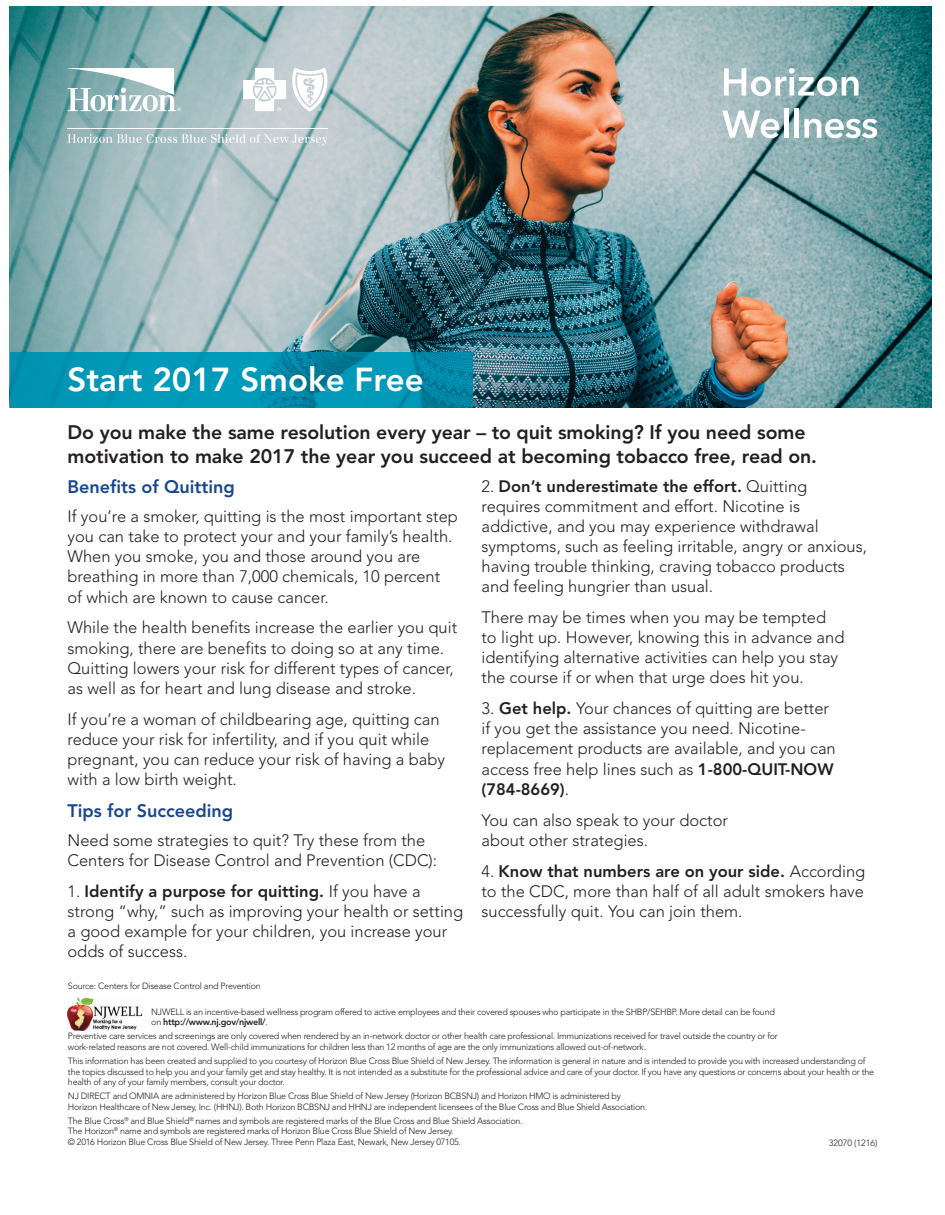
<style>
.page{position:relative;width:945px;height:1215px;background:#fff}
.page>*{position:absolute;margin:0;border:0;box-sizing:border-box;transform-origin:0 0}
.t1{font:800 33px "Avenir";color:#fff}
.t2{font:800 19.5px/24px "Avenir";letter-spacing:-.005em;color:#231f20}
.t3{font:800 18px "Avenir";color:#19468d}
.t4{font:300 16.5px/20.1px "Avenir";color:#231f20}
.t5{font:300 9px/10.5px "Avenir";letter-spacing:-.03em;color:#231f20}
.t6{font:300 9px "Avenir";letter-spacing:-.005em;color:#231f20}
.s1{font-weight:800}
</style>
<div class="page">
<img style="left:10px;top:7px;width:921px;height:401px">
<img style="left:10px;top:352px;width:462px;height:56px">
<svg style="left:68px;top:134px;width:260px;height:11px;background:#bbccd0"></svg>
<hr style="left:68px;top:128px;width:260px;height:1px;background:#fff">
<svg style="left:68px;top:68px;width:113px;height:43px"></svg>
<svg style="left:243px;top:68px;width:85px;height:44px"></svg>
<svg style="left:724px;top:68px;width:135px;height:28px"></svg>
<svg style="left:722px;top:111px;width:57px;height:27px"></svg>
<div style="left:784px;top:109px;width:5px;height:29px;background:#fff"></div>
<div style="left:794px;top:109px;width:5px;height:29px;background:#fff"></div>
<svg style="left:804px;top:119px;width:73px;height:19px"></svg>
<img style="left:68px;top:998px;width:73px;height:32px">
<h1 class="t1" style="left:68px;top:350px;width:358px">Start 2017 Smoke Free</h1>
<p class="t2" style="left:68px;top:419px;width:751px">Do you make the same resolution every year – to quit smoking? If you need some motivation to make 2017 the year you succeed at becoming tobacco free, read on.</p>
<p class="t3" style="left:68px;top:470px;width:169px">Benefits of Quitting</p>
<p class="t4" style="left:67px;top:506px;width:392px">If you’re a smoker, quitting is the most important step you can take to protect your and your family’s health.<br>When you smoke, you and those around you are breathing in more than 7,000 chemicals, 10 percent of which are known to cause cancer.</p>
<p class="t4" style="left:68px;top:618px;width:391px">While the health benefits increase the earlier you quit smoking, there are benefits to doing so at any time.<br>Quitting lowers your risk for different types of cancer, as well as for heart and lung disease and stroke.</p>
<p class="t4" style="left:68px;top:709px;width:379px">If you’re a woman of childbearing age, quitting can reduce your risk for infertility, and if you quit while pregnant, you can reduce your risk of having a baby with a low birth weight.</p>
<p class="t3" style="left:68px;top:794px;width:167px">Tips for Succeeding</p>
<p class="t4" style="left:68px;top:830px;width:371px">Need some strategies to quit? Try these from the<br>Centers for Disease Control and Prevention (CDC):</p>
<p class="t4" style="left:68px;top:881px;width:397px">1. <span class="s1">Identify a purpose for quitting.</span> If you have a strong “why,” such as improving your health or setting a good example for your children, you increase your odds of success.</p>
<p class="t4" style="left:482px;top:476px;width:387px">2. <span class="s1">Don’t underestimate the effort.</span> Quitting requires commitment and effort. Nicotine is addictive, and you may experience withdrawal symptoms, such as feeling irritable, angry or anxious, having trouble thinking, craving tobacco products and feeling hungrier than usual.</p>
<p class="t4" style="left:482px;top:607px;width:364px">There may be times when you may be tempted to light up. However, knowing this in advance and identifying alternative activities can help you stay the course if or when that urge does hit you.</p>
<p class="t4" style="left:482px;top:699px;width:356px">3. <span class="s1">Get help.</span> Your chances of quitting are better if you get the assistance you need. Nicotine&shy;replacement products are available, and you can access free help lines such as <span class="s1">1-800-QUIT-NOW (784-8669)</span>.</p>
<p class="t4" style="left:482px;top:810px;width:248px">You can also speak to your doctor about other strategies.</p>
<p class="t4" style="left:482px;top:861px;width:385px;text-align:justify">4. <span class="s1">Know that numbers are on your side.</span> According to the CDC, more than half of all adult smokers have successfully quit. You can join them.</p>
<p class="t5" style="left:68px;top:980px;width:195px">Source: Centers for Disease Control and Prevention</p>
<p class="t5" style="left:151px;top:1006px;width:625px">NJWELL is an incentive-based wellness program offered to active employees and their covered spouses who participate in the SHBP/SEHBP. More detail can be found on <span class="s1">http://www.nj.gov/njwell/</span>.</p>
<p class="t5" style="left:68px;top:1031px;width:712px">Preventive care services and screenings are only covered when rendered by an in-network doctor or other health care professional. Immunizations received for travel outside the country or for work-related reasons are not covered. Well-child immunizations for children less than 12 months of age are the only immunizations allowed out-of-network.</p>
<p class="t5" style="left:68px;top:1056px;width:808px">This information has been created and supplied to you courtesy of Horizon Blue Cross Blue Shield of New Jersey. The information is general in nature and is intended to provide you with increased understanding of the topics discussed to help you and your family get and stay healthy. It is not intended as a substitute for the professional advice and care of your doctor. If you have any questions or concerns about your health or the health of any of your family members, consult your doctor.</p>
<p class="t5" style="left:68px;top:1091px;width:581px">NJ DIRECT and OMNIA are administered by Horizon Blue Cross Blue Shield of New Jersey (Horizon BCBSNJ) and Horizon HMO is administered by<br>Horizon Healthcare of New Jersey, Inc. (HHNJ). Both Horizon BCBSNJ and HHNJ are independent licensees of the Blue Cross and Blue Shield Association.</p>
<p class="t5" style="left:68px;top:1116px;width:456px">The Blue Cross<sup>®</sup> and Blue Shield<sup>®</sup> names and symbols are registered marks of the Blue Cross and Blue Shield Association.<br>The Horizon<sup>®</sup> name and symbols are registered marks of Horizon Blue Cross Blue Shield of New Jersey.<br>© 2016 Horizon Blue Cross Blue Shield of New Jersey. Three Penn Plaza East, Newark, New Jersey 07105.</p>
<p class="t6" style="left:829px;top:1138px;width:50px">32070 (1216)</p>
</div>
